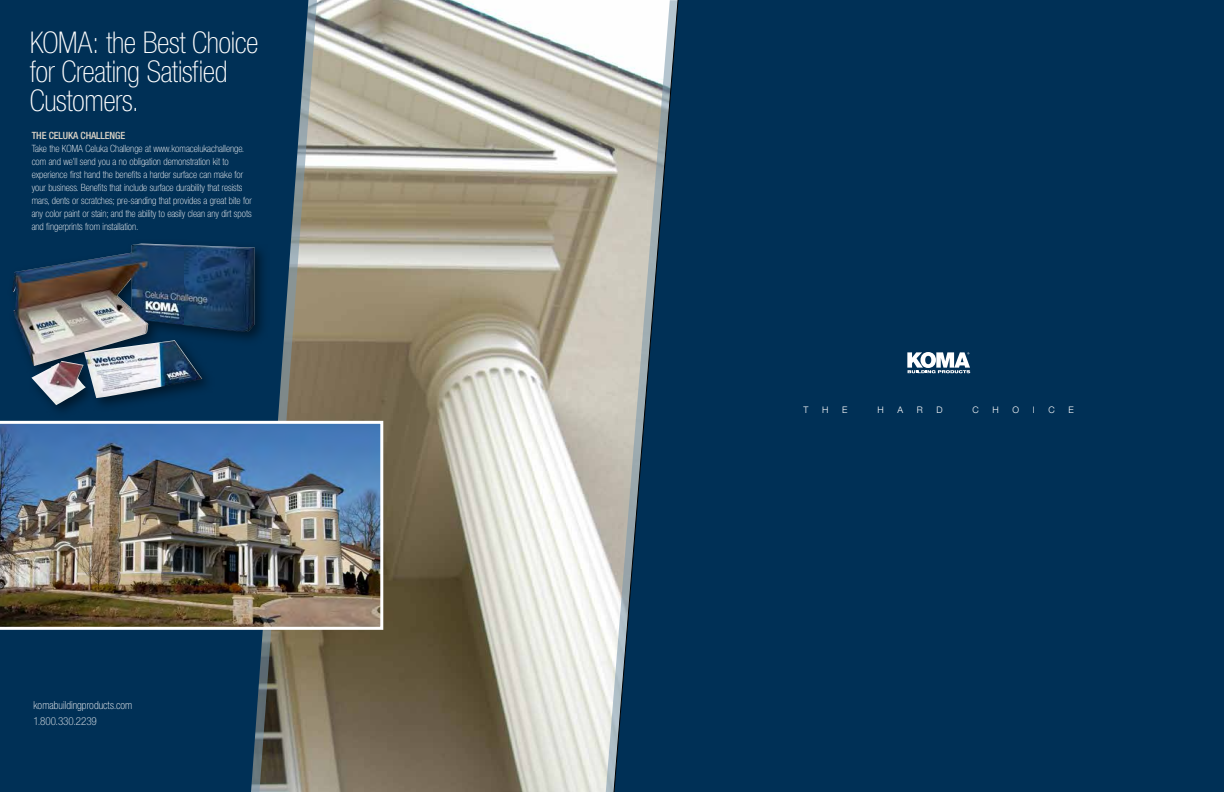
<style>
.page{position:relative;width:1224px;height:792px;background:#fff}
.page>*{position:absolute;margin:0;border:0;box-sizing:border-box;transform-origin:0 0}
.t1{font:100 condensed 30px/29px "Helvetica Neue";letter-spacing:-.015em;color:#fff}
.t2{font:100 condensed 11px/16px "Helvetica Neue";color:#fff}
.t3{font:100 condensed 10px/13px "Helvetica Neue";color:#fff}
.t4{font:500 condensed 10px "Helvetica Neue";letter-spacing:-.01em;color:#ded5c7}
.t5{font:300 9px "Helvetica Neue";color:#fff}
</style>
<div class="page">
<img style="left:317px;top:0;width:288px;height:792px">
<svg style="left:308px;top:0;width:9px;height:792px;background:#9f9683"></svg>
<svg style="left:0;top:0;width:308px;height:792px;background:#0c3758"></svg>
<div style="left:612px;top:0;width:612px;height:792px;background:#003056"></div>
<svg style="left:907px;top:352px;width:63px;height:21px"></svg>
<div style="left:7px;top:238px;width:262px;height:181px;background:#000;opacity:.51"></div>
<img style="left:12px;top:244px;width:243px;height:161px">
<img style="left:0;top:421px;width:383px;height:209px">
<h1 class="t1" style="left:30px;top:28px;width:230px">KOMA: the Best Choice for Creating Satisfied<br>Customers.</h1>
<p class="t4" style="left:32px;top:130px;width:95px">THE CELUKA CHALLENGE</p>
<p class="t3" style="left:32px;top:142px;width:222px">Take the KOMA Celuka Challenge at www.komacelukachallenge. com and we’ll send you a no obligation demonstration kit to experience first hand the benefits a harder surface can make for your business. Benefits that include surface durability that resists mars, dents or scratches; pre-sanding that provides a great bite for any color paint or stain; and the ability to easily clean any dirt spots and fingerprints from installation.</p>
<p class="t2" style="left:33px;top:698px;width:100px">komabuildingproducts.com<br>1.800.330.2239</p>
<p class="t5" style="left:804px;top:405px;width:7px">T</p>
<p class="t5" style="left:822px;top:405px;width:8px">H</p>
<p class="t5" style="left:842px;top:405px;width:7px">E</p>
<p class="t5" style="left:878px;top:405px;width:8px">H</p>
<p class="t5" style="left:898px;top:405px;width:7px">A</p>
<p class="t5" style="left:917px;top:405px;width:8px">R</p>
<p class="t5" style="left:937px;top:405px;width:8px">D</p>
<p class="t5" style="left:973px;top:405px;width:8px">C</p>
<p class="t5" style="left:993px;top:405px;width:8px">H</p>
<p class="t5" style="left:1013px;top:405px;width:8px">O</p>
<p class="t5" style="left:1033px;top:405px;width:3px">I</p>
<p class="t5" style="left:1049px;top:405px;width:8px">C</p>
<p class="t5" style="left:1069px;top:405px;width:7px">E</p>
</div>
